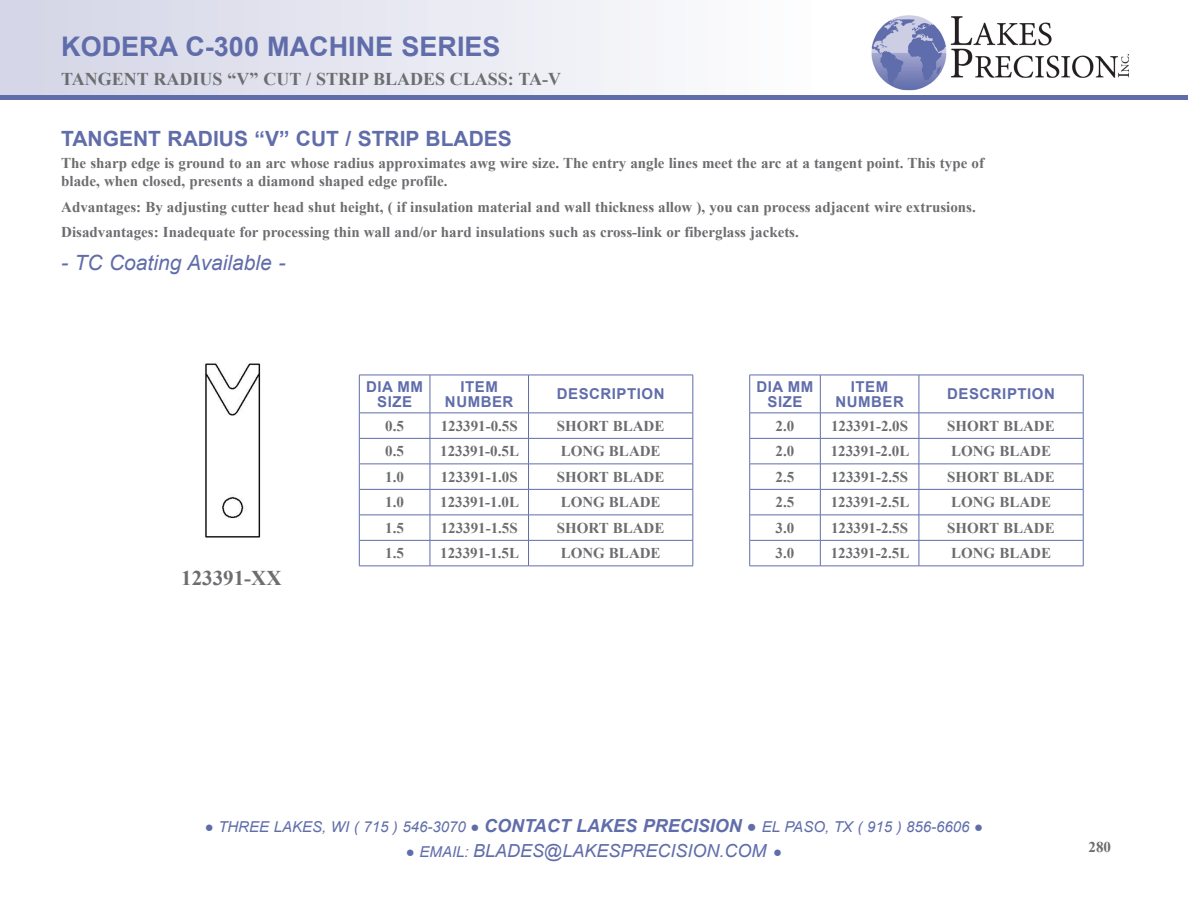
<style>
.page{position:relative;width:1188px;height:918px;background:#fff}
.page>*{position:absolute;margin:0;border:0;box-sizing:border-box;transform-origin:0 0}
.t1{font:700 27px "Arial";color:#606daa}
.t2{font:700 21px "Arial";color:#606daa}
.t3{font:italic 21px "Arial";color:#606daa}
.t4{font:700 21px "Times New Roman";color:#6c6d70}
.t5{font:700 18px "Times New Roman";color:#6c6d70}
.t6{font:italic 18px "Arial";color:#606daa}
.t7{font:700 15px/18px "Times New Roman";color:#6c6d70}
.t8{font:italic 15px "Arial";color:#606daa}
.t9{font:700 15px "Arial";letter-spacing:.035em;color:#606daa}
.s1{font-family:"Courier New";font-style:normal}
.s2{font-weight:700;font-size:18px}
.s3{font-family:"Courier New";font-style:normal;font-size:16.5px}
.s4{font-family:"Courier New";font-style:normal;font-size:15px}
.s5{font-size:15px}
</style>
<div class="page">
<div style="left:0;top:0;width:858px;height:96px;background:linear-gradient(to right,#d3d5e6,#fff)"></div>
<hr style="left:0;top:96px;width:1188px;height:4px;background:#606daa">
<img style="left:871px;top:15px;width:258px;height:76px">
<hr style="left:750px;top:375px;width:70px;height:1px;background:#606daa">
<hr style="left:749px;top:375px;width:1px;height:38px;background:#606daa">
<hr style="left:820px;top:375px;width:99px;height:1px;background:#606daa">
<hr style="left:820px;top:375px;width:1px;height:38px;background:#606daa">
<hr style="left:919px;top:375px;width:164px;height:1px;background:#606daa">
<hr style="left:919px;top:375px;width:1px;height:38px;background:#606daa">
<hr style="left:1083px;top:375px;width:1px;height:38px;background:#606daa">
<hr style="left:750px;top:413px;width:70px;height:1px;background:#606daa">
<hr style="left:820px;top:413px;width:99px;height:1px;background:#606daa">
<hr style="left:919px;top:413px;width:164px;height:1px;background:#606daa">
<hr style="left:750px;top:438px;width:70px;height:1px;background:#606daa">
<hr style="left:820px;top:438px;width:99px;height:1px;background:#606daa">
<hr style="left:919px;top:438px;width:164px;height:1px;background:#606daa">
<hr style="left:750px;top:464px;width:70px;height:1px;background:#606daa">
<hr style="left:820px;top:464px;width:99px;height:1px;background:#606daa">
<hr style="left:919px;top:464px;width:164px;height:1px;background:#606daa">
<hr style="left:750px;top:489px;width:70px;height:1px;background:#606daa">
<hr style="left:820px;top:489px;width:99px;height:1px;background:#606daa">
<hr style="left:919px;top:489px;width:164px;height:1px;background:#606daa">
<hr style="left:750px;top:515px;width:70px;height:1px;background:#606daa">
<hr style="left:820px;top:515px;width:99px;height:1px;background:#606daa">
<hr style="left:919px;top:515px;width:164px;height:1px;background:#606daa">
<hr style="left:750px;top:540px;width:70px;height:1px;background:#606daa">
<svg style="left:749px;top:413px;width:1px;height:153px"></svg>
<hr style="left:820px;top:540px;width:99px;height:1px;background:#606daa">
<svg style="left:820px;top:413px;width:1px;height:153px"></svg>
<hr style="left:919px;top:540px;width:164px;height:1px;background:#606daa">
<svg style="left:919px;top:413px;width:1px;height:153px"></svg>
<svg style="left:1083px;top:413px;width:1px;height:153px"></svg>
<hr style="left:750px;top:566px;width:70px;height:1px;background:#606daa">
<hr style="left:820px;top:566px;width:99px;height:1px;background:#606daa">
<hr style="left:919px;top:566px;width:164px;height:1px;background:#606daa">
<hr style="left:359px;top:375px;width:71px;height:1px;background:#606daa">
<hr style="left:359px;top:375px;width:1px;height:38px;background:#606daa">
<hr style="left:430px;top:375px;width:99px;height:1px;background:#606daa">
<hr style="left:430px;top:375px;width:1px;height:38px;background:#606daa">
<hr style="left:529px;top:375px;width:164px;height:1px;background:#606daa">
<hr style="left:528px;top:375px;width:1px;height:38px;background:#606daa">
<hr style="left:693px;top:375px;width:1px;height:38px;background:#606daa">
<hr style="left:359px;top:413px;width:71px;height:1px;background:#606daa">
<hr style="left:430px;top:413px;width:99px;height:1px;background:#606daa">
<hr style="left:529px;top:413px;width:164px;height:1px;background:#606daa">
<hr style="left:359px;top:438px;width:71px;height:1px;background:#606daa">
<hr style="left:430px;top:438px;width:99px;height:1px;background:#606daa">
<hr style="left:529px;top:438px;width:164px;height:1px;background:#606daa">
<hr style="left:359px;top:464px;width:71px;height:1px;background:#606daa">
<hr style="left:430px;top:464px;width:99px;height:1px;background:#606daa">
<hr style="left:529px;top:464px;width:164px;height:1px;background:#606daa">
<hr style="left:359px;top:489px;width:71px;height:1px;background:#606daa">
<hr style="left:430px;top:489px;width:99px;height:1px;background:#606daa">
<hr style="left:529px;top:489px;width:164px;height:1px;background:#606daa">
<hr style="left:359px;top:515px;width:71px;height:1px;background:#606daa">
<hr style="left:430px;top:515px;width:99px;height:1px;background:#606daa">
<hr style="left:529px;top:515px;width:164px;height:1px;background:#606daa">
<hr style="left:359px;top:540px;width:71px;height:1px;background:#606daa">
<svg style="left:359px;top:413px;width:1px;height:153px"></svg>
<hr style="left:430px;top:540px;width:99px;height:1px;background:#606daa">
<svg style="left:430px;top:413px;width:1px;height:153px"></svg>
<hr style="left:529px;top:540px;width:164px;height:1px;background:#606daa">
<svg style="left:528px;top:414px;width:1px;height:152px"></svg>
<svg style="left:693px;top:413px;width:1px;height:153px"></svg>
<hr style="left:359px;top:566px;width:71px;height:1px;background:#606daa">
<hr style="left:430px;top:566px;width:99px;height:1px;background:#606daa">
<hr style="left:529px;top:566px;width:164px;height:1px;background:#606daa">
<img style="left:205px;top:363px;width:56px;height:175px">
<p class="t1" style="left:61px;top:27px;width:441px">KODERA C-300 MACHINE SERIES</p>
<p class="t5" style="left:61px;top:66px;width:502px">TANGENT RADIUS “V” CUT / STRIP BLADES CLASS: TA-V</p>
<p class="t2" style="left:61px;top:124px;width:452px">TANGENT RADIUS “V” CUT / STRIP BLADES</p>
<p class="t7" style="left:61px;top:154px;width:924px">The sharp edge is ground to an arc whose radius approximates awg wire size. The entry angle lines meet the arc at a tangent point. This type of blade, when closed, presents a diamond shaped edge profile.</p>
<p class="t7" style="left:61px;top:197px;width:916px">Advantages: By adjusting cutter head shut height, ( if insulation material and wall thickness allow ), you can process adjacent wire extrusions.</p>
<p class="t7" style="left:61px;top:223px;width:739px">Disadvantages: Inadequate for processing thin wall and/or hard insulations such as cross-link or fiberglass jackets.</p>
<p class="t3" style="left:61px;top:249px;width:226px">- TC Coating Available -</p>
<p class="t4" style="left:181px;top:563px;width:102px">123391-XX</p>
<p class="t9" style="left:366px;top:376px;width:58px">DIA MM</p>
<p class="t9" style="left:377px;top:391px;width:36px">SIZE</p>
<p class="t9" style="left:461px;top:376px;width:39px">ITEM</p>
<p class="t9" style="left:445px;top:391px;width:70px">NUMBER</p>
<p class="t9" style="left:557px;top:384px;width:109px">DESCRIPTION</p>
<p class="t7" style="left:385px;top:416px;width:20px">0.5</p>
<p class="t7" style="left:441px;top:416px;width:79px">123391-0.5S</p>
<p class="t7" style="left:557px;top:416px;width:109px">SHORT BLADE</p>
<p class="t7" style="left:385px;top:442px;width:20px">0.5</p>
<p class="t7" style="left:440px;top:442px;width:80px">123391-0.5L</p>
<p class="t7" style="left:561px;top:442px;width:101px">LONG BLADE</p>
<p class="t7" style="left:385px;top:467px;width:20px">1.0</p>
<p class="t7" style="left:441px;top:467px;width:79px">123391-1.0S</p>
<p class="t7" style="left:557px;top:467px;width:109px">SHORT BLADE</p>
<p class="t7" style="left:385px;top:493px;width:20px">1.0</p>
<p class="t7" style="left:440px;top:493px;width:80px">123391-1.0L</p>
<p class="t7" style="left:561px;top:493px;width:101px">LONG BLADE</p>
<p class="t7" style="left:385px;top:518px;width:20px">1.5</p>
<p class="t7" style="left:441px;top:518px;width:79px">123391-1.5S</p>
<p class="t7" style="left:557px;top:518px;width:109px">SHORT BLADE</p>
<p class="t7" style="left:385px;top:544px;width:20px">1.5</p>
<p class="t7" style="left:440px;top:544px;width:80px">123391-1.5L</p>
<p class="t7" style="left:561px;top:544px;width:101px">LONG BLADE</p>
<p class="t9" style="left:757px;top:376px;width:58px">DIA MM</p>
<p class="t9" style="left:768px;top:391px;width:36px">SIZE</p>
<p class="t9" style="left:851px;top:376px;width:39px">ITEM</p>
<p class="t9" style="left:835px;top:391px;width:70px">NUMBER</p>
<p class="t9" style="left:947px;top:384px;width:109px">DESCRIPTION</p>
<p class="t7" style="left:776px;top:416px;width:20px">2.0</p>
<p class="t7" style="left:831px;top:416px;width:79px">123391-2.0S</p>
<p class="t7" style="left:947px;top:416px;width:109px">SHORT BLADE</p>
<p class="t7" style="left:776px;top:442px;width:20px">2.0</p>
<p class="t7" style="left:831px;top:442px;width:80px">123391-2.0L</p>
<p class="t7" style="left:951px;top:442px;width:101px">LONG BLADE</p>
<p class="t7" style="left:776px;top:467px;width:20px">2.5</p>
<p class="t7" style="left:831px;top:467px;width:79px">123391-2.5S</p>
<p class="t7" style="left:947px;top:467px;width:109px">SHORT BLADE</p>
<p class="t7" style="left:776px;top:493px;width:20px">2.5</p>
<p class="t7" style="left:831px;top:493px;width:80px">123391-2.5L</p>
<p class="t7" style="left:951px;top:493px;width:101px">LONG BLADE</p>
<p class="t7" style="left:776px;top:518px;width:20px">3.0</p>
<p class="t7" style="left:831px;top:518px;width:79px">123391-2.5S</p>
<p class="t7" style="left:947px;top:518px;width:109px">SHORT BLADE</p>
<p class="t7" style="left:776px;top:544px;width:20px">3.0</p>
<p class="t7" style="left:831px;top:544px;width:80px">123391-2.5L</p>
<p class="t7" style="left:951px;top:544px;width:101px">LONG BLADE</p>
<p class="t8" style="left:205px;top:817px;width:780px"><span class="s1">●</span> THREE LAKES, WI ( 715 ) 546-3070 <span class="s1">●</span> <span class="s2">CONTACT LAKES PRECISION</span> <span class="s3">●</span> EL PASO, TX ( 915 ) 856-6606 <span class="s1">●</span></p>
<p class="t6" style="left:406px;top:839px;width:378px"><span class="s4">●</span> <span class="s5">EMAIL:</span> BLADES@LAKESPRECISION.COM <span class="s4">●</span></p>
<p class="t7" style="left:1089px;top:837px;width:24px">280</p>
</div>
